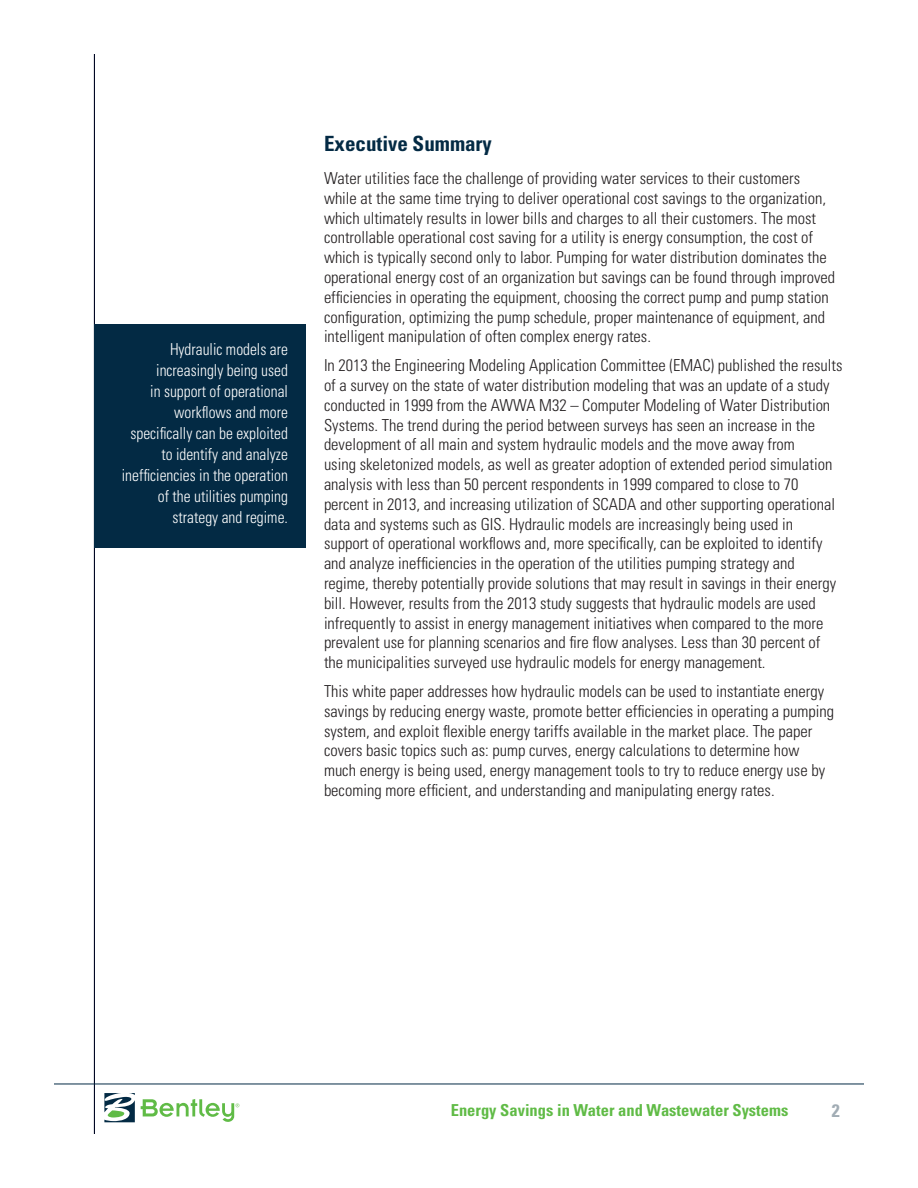
<style>
.page{position:relative;width:918px;height:1188px;background:#fff}
.page>*{position:absolute;margin:0;border:0;box-sizing:border-box;transform-origin:0 0}
.t1{font:700 condensed 21px "Univers";color:#032a44}
.t2{font:700 condensed 18px "Univers";color:#a1acb4}
.t3{font:300 condensed 16.5px/19.8px "Univers";color:#231f20}
.t4{font:300 condensed 16.5px/21px "Univers";color:#fff;text-align:right;scale:.94 1}
.t5{font:700 condensed 16.5px "Univers";color:#60bb46}
</style>
<div class="page">
<hr style="left:94px;top:54px;width:1px;height:1080px;background:#000723">
<hr style="left:54px;top:1084px;width:810px;height:1px;background:#032a44">
<svg style="left:141px;top:1099px;width:98px;height:23px"></svg>
<svg style="left:104px;top:1093px;width:31px;height:29px"></svg>
<div style="left:94px;top:324px;width:212px;height:223px;background:#032a44"></div>
<p class="t4" style="left:122px;top:339px;width:178px">Hydraulic models are increasingly being used<br>in support of operational workflows and more specifically can be exploited to identify and analyze inefficiencies in the operation of the utilities pumping strategy and regime.</p>
<p class="t1" style="left:324px;top:130px;width:169px">Executive Summary</p>
<p class="t3" style="left:324px;top:168px;width:513px">Water utilities face the challenge of providing water services to their customers while at the same time trying to deliver operational cost savings to the organization, which ultimately results in lower bills and charges to all their customers. The most controllable operational cost saving for a utility is energy consumption, the cost of which is typically second only to labor. Pumping for water distribution dominates the operational energy cost of an organization but savings can be found through improved efficiencies in operating the equipment, choosing the correct pump and pump station configuration, optimizing the pump schedule, proper maintenance of equipment, and intelligent manipulation of often complex energy rates.</p>
<p class="t3" style="left:324px;top:356px;width:520px">In 2013 the Engineering Modeling Application Committee (EMAC) published the results of a survey on the state of water distribution modeling that was an update of a study conducted in 1999 from the AWWA M32 – Computer Modeling of Water Distribution Systems. The trend during the period between surveys has seen an increase in the development of all main and system hydraulic models and the move away from<br>using skeletonized models, as well as greater adoption of extended period simulation analysis with less than 50 percent respondents in 1999 compared to close to 70 percent in 2013, and increasing utilization of SCADA and other supporting operational data and systems such as GIS. Hydraulic models are increasingly being used in<br>support of operational workflows and, more specifically, can be exploited to identify and analyze inefficiencies in the operation of the utilities pumping strategy and regime, thereby potentially provide solutions that may result in savings in their energy bill. However, results from the 2013 study suggests that hydraulic models are used infrequently to assist in energy management initiatives when compared to the more prevalent use for planning scenarios and fire flow analyses. Less than 30 percent of the municipalities surveyed use hydraulic models for energy management.</p>
<p class="t3" style="left:324px;top:681px;width:512px">This white paper addresses how hydraulic models can be used to instantiate energy savings by reducing energy waste, promote better efficiencies in operating a pumping system, and exploit flexible energy tariffs available in the market place. The paper covers basic topics such as: pump curves, energy calculations to determine how much energy is being used, energy management tools to try to reduce energy use by becoming more efficient, and understanding and manipulating energy rates.</p>
<p class="t5" style="left:451px;top:1100px;width:339px">Energy Savings in Water and Wastewater Systems</p>
<p class="t2" style="left:832px;top:1099px;width:9px">2</p>
</div>
